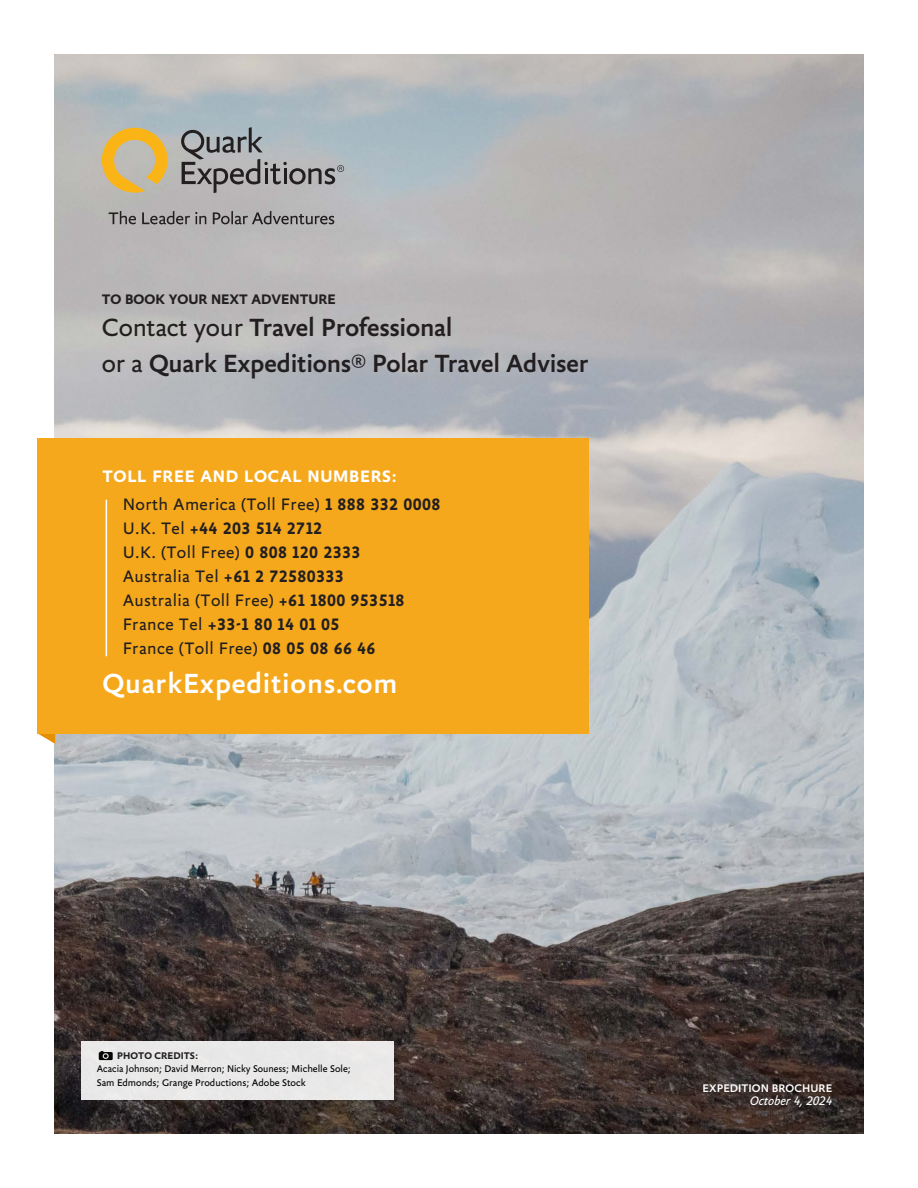
<style>
.page{position:relative;width:918px;height:1188px;background:#fff}
.page>*{position:absolute;margin:0;border:0;box-sizing:border-box;transform-origin:0 0}
.t1{font:500 30px "Yoga Sans OT";letter-spacing:.025em;color:#fff}
.Med_headers{font:500 27px "Yoga Sans OT";letter-spacing:-.01em;color:#231f20}
.t2{font:18px "Yoga Sans OT";letter-spacing:.02em;color:#231f20}
.t3{font:700 18px "Yoga Sans OT";letter-spacing:.02em;color:#231f20}
.t4{font:700 18px "Yoga Sans OT";letter-spacing:.04em;color:#fff}
.Day_by_Day_headers{font:700 15px "Yoga Sans OT";color:#231f20}
.t5{font:italic 13.5px "Yoga Sans OT";letter-spacing:-.005em;color:#fff}
.t6{font:500 12px "Yoga Sans OT";letter-spacing:.005em;color:#fff}
.t7{font:10.5px "Yoga Sans OT";letter-spacing:-.005em;color:#000}
.t8{font:700 10.5px "Yoga Sans OT";letter-spacing:.005em;color:#231f20}
.s1{font-weight:400}
.s2{font-weight:700}
</style>
<div class="page">
<img style="left:54px;top:54px;width:810px;height:1080px">
<div style="left:81px;top:1042px;width:313px;height:58px;background:#e9e8e8"></div>
<svg style="left:102px;top:128px;width:66px;height:65px;background:#d5b772"></svg>
<svg style="left:180px;top:127px;width:164px;height:66px;background:#9c9fa2"></svg>
<svg style="left:109px;top:211px;width:27px;height:13px"></svg>
<svg style="left:142px;top:211px;width:64px;height:13px"></svg>
<svg style="left:213px;top:211px;width:121px;height:13px;background:#8d8b8c"></svg>
<svg style="left:38px;top:733px;width:17px;height:11px"></svg>
<div style="left:38px;top:438px;width:551px;height:295px;background:#f5a81c"></div>
<hr style="left:106px;top:500px;width:1px;height:156px;background:#fff">
<p class="Day_by_Day_headers" style="left:102px;top:291px;width:235px">TO BOOK YOUR NEXT ADVENTURE</p>
<p class="Med_headers" style="left:102px;top:313px;width:352px"><span class="s1">Contact your</span> Travel Professional</p>
<p class="Med_headers" style="left:102px;top:349px;width:488px"><span class="s1">or a</span> Quark Expeditions® Polar Travel Adviser</p>
<p class="t4" style="left:102px;top:466px;width:296px">TOLL FREE AND LOCAL NUMBERS:</p>
<p class="t2" style="left:123px;top:495px;width:319px">North America (Toll Free) <span class="s2">1 888 332 0008</span></p>
<p class="t3" style="left:123px;top:519px;width:201px"><span class="s1">U.K. Tel</span> +44 203 514 2712</p>
<p class="t2" style="left:123px;top:543px;width:239px">U.K. (Toll Free) <span class="s2">0 808 120 2333</span></p>
<p class="t2" style="left:123px;top:567px;width:223px">Australia Tel <span class="s2">+61 2 72580333</span></p>
<p class="t2" style="left:123px;top:591px;width:283px">Australia (Toll Free) <span class="s2">+61 1800 953518</span></p>
<p class="t3" style="left:123px;top:615px;width:218px"><span class="s1">France Tel</span> +33-1 80 14 01 05</p>
<p class="t2" style="left:123px;top:639px;width:254px">France (Toll Free) <span class="s2">08 05 08 66 46</span></p>
<p class="t1" style="left:102px;top:667px;width:297px">QuarkExpeditions.com</p>
<p class="t8" style="left:117px;top:1050px;width:83px">PHOTO CREDITS:</p>
<p class="t7" style="left:97px;top:1064px;width:256px">Acacia Johnson; David Merron; Nicky Souness; Michelle Sole;</p>
<p class="t7" style="left:97px;top:1077px;width:210px">Sam Edmonds; Grange Productions; Adobe Stock</p>
<p class="t6" style="left:703px;top:1081px;width:131px">EXPEDITION BROCHURE</p>
<p class="t5" style="left:750px;top:1094px;width:84px">October 4, 2024</p>
</div>
